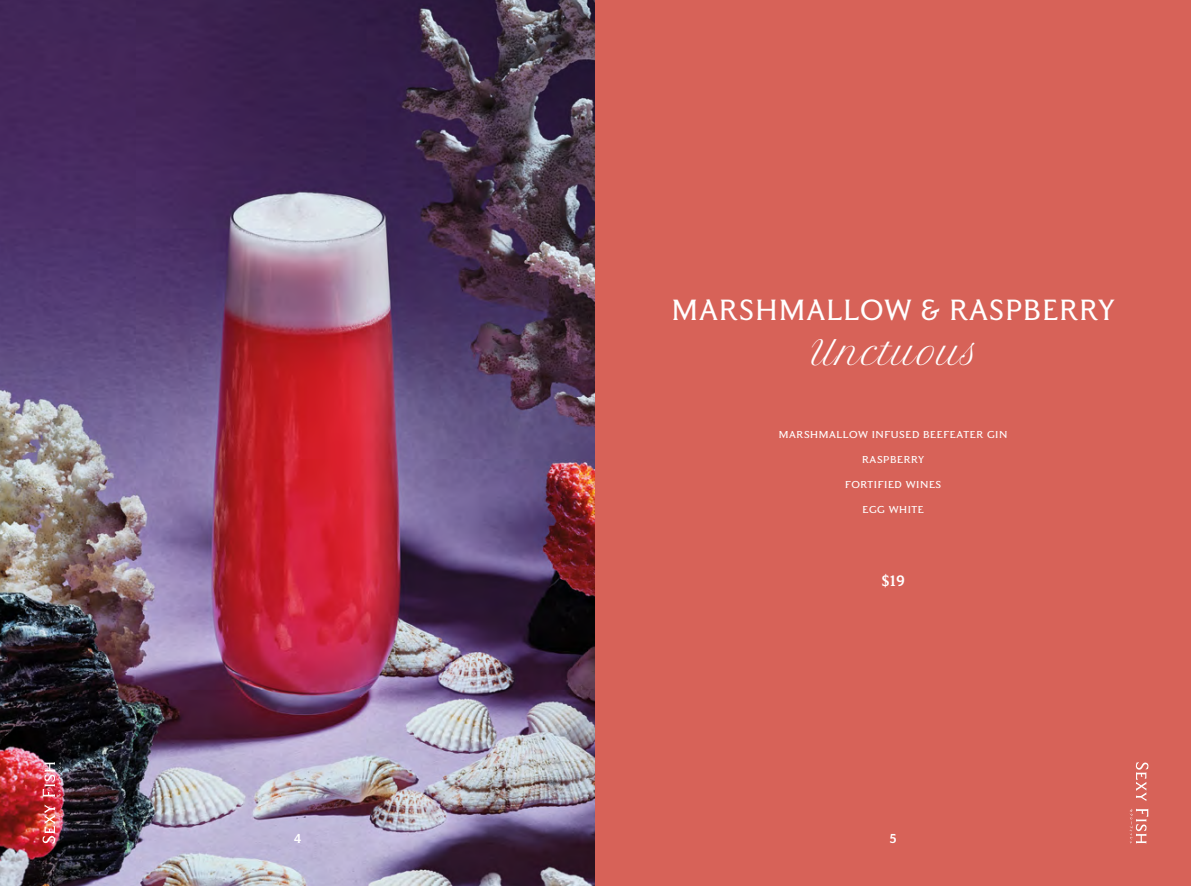
<style>
.page{position:relative;width:1191px;height:886px;background:#fff}
.page>*{position:absolute;margin:0;border:0;box-sizing:border-box;transform-origin:0 0}
.t1{font:33.75px "Grant Avenue";letter-spacing:.04em;color:#fff}
.t2{font:italic 32.5px "Petit Formal Script";letter-spacing:.03em;color:#fff}
.t3{font:500 17.5px "Grant Avenue";color:#fff}
.t4{font:500 15px "Grant Avenue";color:#fff}
.t5{font:13.75px/25px "Grant Avenue";letter-spacing:.04em;color:#fff;text-align:center}
</style>
<div class="page">
<img style="left:0;top:0;width:595px;height:886px">
<div style="left:595px;top:0;width:596px;height:886px;background:#d76258"></div>
<svg style="left:43px;top:762px;width:18px;height:81px"></svg>
<svg style="left:1129px;top:762px;width:19px;height:81px"></svg>
<h1 class="t1" style="left:671px;top:293px;width:445px">MARSHMALLOW &amp; RASPBERRY</h1>
<h2 class="t2" style="left:809px;top:332px;width:170px">Unctuous</h2>
<p class="t5" style="left:779px;top:421px;width:230px">marshmallow infused beefeater gin raspberry<br>fortified wines<br>egg white</p>
<p class="t3" style="left:881px;top:572px;width:24px">$19</p>
<p class="t4" style="left:294px;top:831px;width:9px">4</p>
<p class="t4" style="left:890px;top:831px;width:8px">5</p>
</div>
